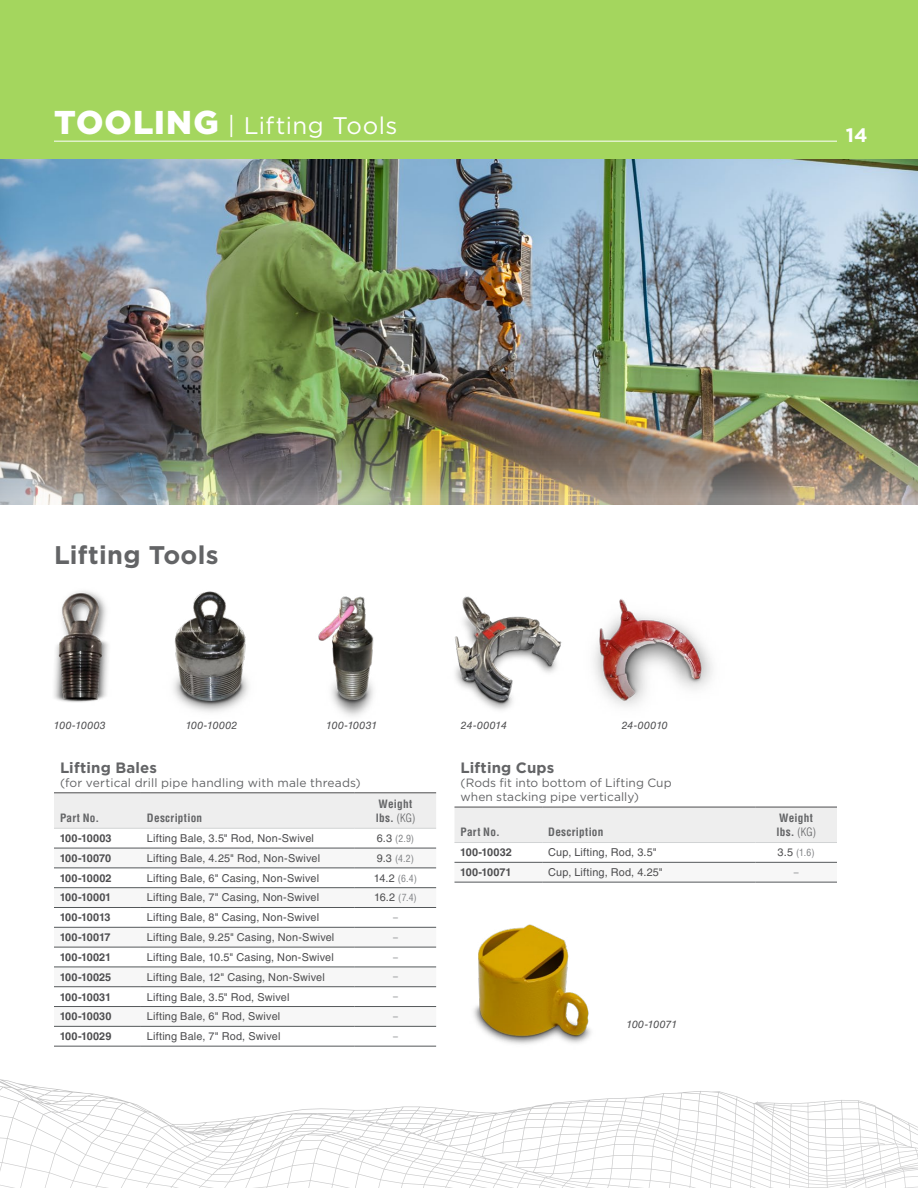
<style>
.page{position:relative;width:918px;height:1188px;background:#fff}
.page>*{position:absolute;margin:0;border:0;box-sizing:border-box;transform-origin:0 0}
.t1{font:900 33px "Gotham";letter-spacing:.03em;color:#fff}
.t2{font:700 25.5px "Gotham";letter-spacing:.01em;color:#636466}
.t3{font:24px "Gotham";letter-spacing:.02em;color:#fff}
.t4{font:700 19.5px "Gotham";color:#fff}
.t5{font:700 15px "Gotham";letter-spacing:.01em;color:#636466}
.t6{font:12px/14.2px "Gotham";letter-spacing:.01em;color:#636466}
.t7{font:700 condensed 11.25px/13.5px "Helvetica LT Std";letter-spacing:.025em;color:#636466}
.t8{font:10.8px "Helvetica LT Std";letter-spacing:.015em;color:#4d4d4f}
.t9{font:700 10.8px "Helvetica LT Std";letter-spacing:.005em;color:#4d4d4f}
.t10{font:700 10.8px "Helvetica LT Std";letter-spacing:-.025em;color:#4d4d4f}
.t11{font:italic 10.5px "Helvetica LT Std";letter-spacing:.025em;color:#4d4d4f}
.t12{font:italic 10.5px "Helvetica LT Std";letter-spacing:.005em;color:#4d4d4f}
.t13{font:condensed 9.75px "Helvetica LT Std";color:#808285}
.s1{font-weight:300}
.s2{font-stretch:normal;font-size:10.8px;color:#4d4d4f}
</style>
<div class="page">
<div style="left:0;top:0;width:918px;height:159px;background:#a4d65e"></div>
<img style="left:0;top:159px;width:918px;height:345px">
<hr style="left:54px;top:141px;width:783px;height:1px;background:#fff">
<div style="left:54px;top:793px;width:382px;height:35px;background:#eee"></div>
<svg style="left:54px;top:867px;width:382px;height:159px"></svg>
<hr style="left:141px;top:828px;width:214px;height:1px;background:#d1d3d4">
<hr style="left:355px;top:828px;width:81px;height:1px;background:#d1d3d4">
<hr style="left:141px;top:848px;width:214px;height:1px;background:#54585a">
<hr style="left:355px;top:848px;width:81px;height:1px;background:#54585a">
<hr style="left:141px;top:868px;width:214px;height:1px;background:#54585a">
<hr style="left:355px;top:868px;width:81px;height:1px;background:#54585a">
<hr style="left:141px;top:887px;width:214px;height:1px;background:#54585a">
<hr style="left:355px;top:887px;width:81px;height:1px;background:#54585a">
<hr style="left:141px;top:907px;width:214px;height:1px;background:#54585a">
<hr style="left:355px;top:907px;width:81px;height:1px;background:#54585a">
<hr style="left:141px;top:927px;width:214px;height:1px;background:#54585a">
<hr style="left:355px;top:927px;width:81px;height:1px;background:#54585a">
<hr style="left:141px;top:947px;width:214px;height:1px;background:#54585a">
<hr style="left:355px;top:947px;width:81px;height:1px;background:#54585a">
<hr style="left:141px;top:967px;width:214px;height:1px;background:#54585a">
<hr style="left:355px;top:967px;width:81px;height:1px;background:#54585a">
<hr style="left:141px;top:986px;width:214px;height:1px;background:#54585a">
<hr style="left:355px;top:986px;width:81px;height:1px;background:#54585a">
<hr style="left:141px;top:1006px;width:214px;height:1px;background:#54585a">
<hr style="left:355px;top:1006px;width:81px;height:1px;background:#54585a">
<hr style="left:141px;top:1026px;width:214px;height:1px;background:#54585a">
<hr style="left:355px;top:1026px;width:81px;height:1px;background:#54585a">
<hr style="left:54px;top:828px;width:87px;height:1px;background:#d1d3d4">
<hr style="left:54px;top:792px;width:87px;height:1px;background:#4d4d4f">
<hr style="left:141px;top:792px;width:214px;height:1px;background:#4d4d4f">
<hr style="left:355px;top:792px;width:81px;height:1px;background:#4d4d4f">
<hr style="left:54px;top:848px;width:87px;height:1px;background:#54585a">
<hr style="left:54px;top:868px;width:87px;height:1px;background:#54585a">
<hr style="left:54px;top:887px;width:87px;height:1px;background:#54585a">
<hr style="left:54px;top:907px;width:87px;height:1px;background:#54585a">
<hr style="left:54px;top:927px;width:87px;height:1px;background:#54585a">
<hr style="left:54px;top:947px;width:87px;height:1px;background:#54585a">
<hr style="left:54px;top:967px;width:87px;height:1px;background:#54585a">
<hr style="left:54px;top:986px;width:87px;height:1px;background:#54585a">
<hr style="left:54px;top:1006px;width:87px;height:1px;background:#54585a">
<hr style="left:54px;top:1026px;width:87px;height:1px;background:#54585a">
<hr style="left:54px;top:1046px;width:87px;height:1px;background:#54585a">
<div style="left:455px;top:808px;width:382px;height:34px;background:#eee"></div>
<svg style="left:454px;top:881px;width:383px;height:1px"></svg>
<hr style="left:542px;top:842px;width:213px;height:1px;background:#d1d3d4">
<hr style="left:755px;top:842px;width:82px;height:1px;background:#d1d3d4">
<hr style="left:542px;top:862px;width:213px;height:1px;background:#54585a">
<hr style="left:755px;top:862px;width:82px;height:1px;background:#54585a">
<hr style="left:542px;top:882px;width:213px;height:1px;background:#54585a">
<hr style="left:755px;top:882px;width:82px;height:1px;background:#54585a">
<hr style="left:454px;top:842px;width:88px;height:1px;background:#d1d3d4">
<hr style="left:454px;top:807px;width:88px;height:1px;background:#4d4d4f">
<hr style="left:542px;top:807px;width:213px;height:1px;background:#4d4d4f">
<hr style="left:755px;top:807px;width:82px;height:1px;background:#4d4d4f">
<hr style="left:454px;top:862px;width:88px;height:1px;background:#54585a">
<hr style="left:454px;top:882px;width:88px;height:1px;background:#54585a">
<img style="left:54px;top:591px;width:55px;height:111px">
<img style="left:173px;top:591px;width:76px;height:121px">
<img style="left:318px;top:596px;width:56px;height:120px">
<img style="left:454px;top:596px;width:108px;height:114px">
<img style="left:594px;top:599px;width:119px;height:107px">
<svg style="left:130px;top:1045px;width:788px;height:142px"></svg>
<img style="left:464px;top:924px;width:137px;height:127px">
<h1 class="t1" style="left:54px;top:100px;width:166px">TOOLING</h1>
<h3 class="t3" style="left:228px;top:110px;width:171px">| Lifting Tools</h3>
<h3 class="t4" style="left:846px;top:122px;width:23px">14</h3>
<h2 class="t2" style="left:54px;top:538px;width:166px">Lifting Tools</h2>
<p class="t11" style="left:54px;top:719px;width:53px">100-10003</p>
<p class="t11" style="left:186px;top:719px;width:53px">100-10002</p>
<p class="t11" style="left:326px;top:719px;width:53px">100-10031</p>
<p class="t11" style="left:461px;top:719px;width:47px">24-00014</p>
<p class="t11" style="left:622px;top:719px;width:48px">24-00010</p>
<h3 class="t5" style="left:60px;top:757px;width:99px">Lifting Bales</h3>
<p class="t6" style="left:60px;top:775px;width:302px">(for vertical drill pipe handling with male threads)</p>
<p class="t7" style="left:60px;top:811px;width:41px">Part No.</p>
<p class="t7" style="left:147px;top:811px;width:57px">Description</p>
<p class="t7" style="left:376px;top:797px;width:41px">Weight lbs. <span class="s1">(KG)</span></p>
<p class="t9" style="left:60px;top:832px;width:53px">100-10003</p>
<p class="t8" style="left:147px;top:832px;width:169px">Lifting Bale, 3.5" Rod, Non-Swivel</p>
<p class="t13" style="left:377px;top:832px;width:39px"><span class="s2">6.3</span> (2.9)</p>
<p class="t9" style="left:60px;top:851px;width:53px">100-10070</p>
<p class="t8" style="left:147px;top:852px;width:175px">Lifting Bale, 4.25" Rod, Non-Swivel</p>
<p class="t13" style="left:377px;top:852px;width:39px"><span class="s2">9.3</span> (4.2)</p>
<p class="t9" style="left:60px;top:871px;width:53px">100-10002</p>
<p class="t8" style="left:147px;top:872px;width:174px">Lifting Bale, 6" Casing, Non-Swivel</p>
<p class="t13" style="left:374px;top:872px;width:45px"><span class="s2">14.2</span> (6.4)</p>
<p class="t9" style="left:60px;top:891px;width:53px">100-10001</p>
<p class="t8" style="left:147px;top:891px;width:174px">Lifting Bale, 7" Casing, Non-Swivel</p>
<p class="t13" style="left:374px;top:892px;width:44px"><span class="s2">16.2</span> (7.4)</p>
<p class="t10" style="left:60px;top:911px;width:52px">100-10013</p>
<p class="t8" style="left:147px;top:911px;width:174px">Lifting Bale, 8" Casing, Non-Swivel</p>
<p class="t13" style="left:393px;top:911px;width:6px">–</p>
<p class="t10" style="left:60px;top:931px;width:52px">100-10017</p>
<p class="t8" style="left:147px;top:931px;width:189px">Lifting Bale, 9.25" Casing, Non-Swivel</p>
<p class="t13" style="left:393px;top:931px;width:6px">–</p>
<p class="t9" style="left:60px;top:951px;width:53px">100-10021</p>
<p class="t8" style="left:147px;top:951px;width:188px">Lifting Bale, 10.5" Casing, Non-Swivel</p>
<p class="t13" style="left:393px;top:951px;width:6px">–</p>
<p class="t9" style="left:60px;top:970px;width:53px">100-10025</p>
<p class="t8" style="left:147px;top:971px;width:179px">Lifting Bale, 12" Casing, Non-Swivel</p>
<p class="t13" style="left:393px;top:971px;width:6px">–</p>
<p class="t9" style="left:60px;top:990px;width:53px">100-10031</p>
<p class="t8" style="left:147px;top:990px;width:144px">Lifting Bale, 3.5" Rod, Swivel</p>
<p class="t13" style="left:393px;top:990px;width:6px">–</p>
<p class="t9" style="left:60px;top:1010px;width:53px">100-10030</p>
<p class="t8" style="left:147px;top:1010px;width:135px">Lifting Bale, 6" Rod, Swivel</p>
<p class="t13" style="left:393px;top:1010px;width:6px">–</p>
<p class="t9" style="left:60px;top:1030px;width:53px">100-10029</p>
<p class="t8" style="left:147px;top:1030px;width:135px">Lifting Bale, 7" Rod, Swivel</p>
<p class="t13" style="left:393px;top:1030px;width:6px">–</p>
<h3 class="t5" style="left:460px;top:757px;width:95px">Lifting Cups</h3>
<p class="t6" style="left:460px;top:775px;width:213px">(Rods fit into bottom of Lifting Cup when stacking pipe vertically)</p>
<p class="t7" style="left:460px;top:825px;width:41px">Part No.</p>
<p class="t7" style="left:548px;top:825px;width:57px">Description</p>
<p class="t7" style="left:776px;top:811px;width:41px">Weight lbs. <span class="s1">(KG)</span></p>
<p class="t9" style="left:460px;top:846px;width:53px">100-10032</p>
<p class="t8" style="left:548px;top:846px;width:110px">Cup, Lifting, Rod, 3.5"</p>
<p class="t13" style="left:778px;top:847px;width:39px"><span class="s2">3.5</span> (1.6)</p>
<p class="t9" style="left:460px;top:866px;width:53px">100-10071</p>
<p class="t8" style="left:548px;top:866px;width:116px">Cup, Lifting, Rod, 4.25"</p>
<p class="t13" style="left:794px;top:866px;width:6px">–</p>
<p class="t12" style="left:626px;top:1018px;width:53px">100-10071</p>
</div>
